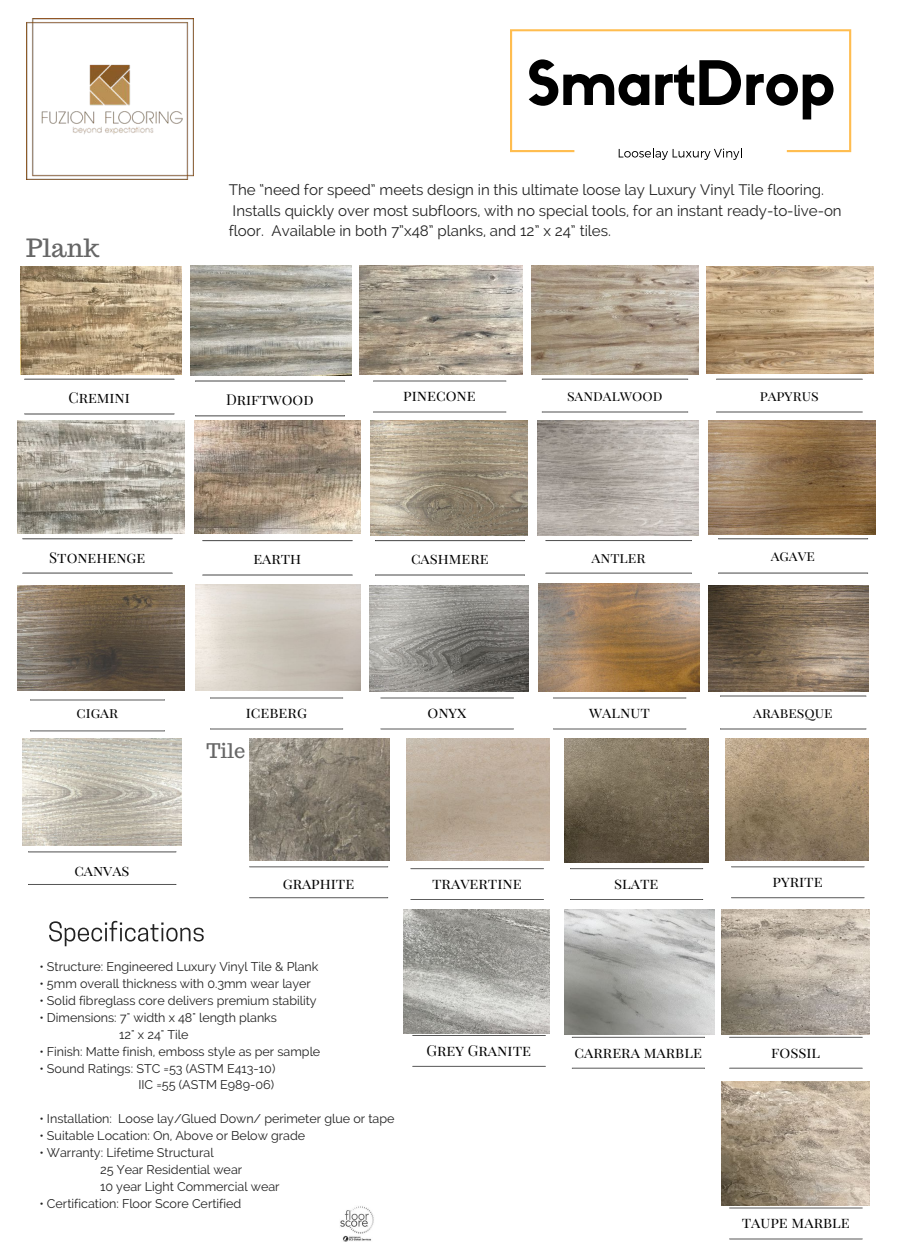
<style>
.page{position:relative;width:900px;height:1260px;background:#fff}
.page>*{position:absolute;margin:0;border:0;box-sizing:border-box;transform-origin:0 0}
.t1{font:25.25px "Trocchi";color:#666}
.t2{font:20px "Trocchi";color:#666}
.t3{font:15px/20.5px "Raleway";color:#222}
.t4{font:15px "Playfair Display SC";color:#000}
.t5{font:14.5px "Playfair Display SC";color:#000}
.t6{font:14.25px "Playfair Display SC";color:#000}
.t7{font:12.5px/17px "Raleway";color:#222}
</style>
<div class="page">
<svg style="left:718px;top:538px;width:150px;height:1px"></svg>
<svg style="left:718px;top:573px;width:150px;height:1px"></svg>
<svg style="left:546px;top:540px;width:146px;height:1px"></svg>
<svg style="left:546px;top:573px;width:146px;height:1px"></svg>
<svg style="left:720px;top:696px;width:146px;height:1px"></svg>
<svg style="left:720px;top:728px;width:146px;height:1px"></svg>
<img style="left:340px;top:1206px;width:34px;height:35px">
<svg style="left:28px;top:851px;width:148px;height:1px"></svg>
<svg style="left:28px;top:884px;width:148px;height:1px"></svg>
<svg style="left:375px;top:540px;width:150px;height:1px"></svg>
<svg style="left:375px;top:575px;width:150px;height:1px"></svg>
<svg style="left:30px;top:699px;width:135px;height:1px"></svg>
<svg style="left:30px;top:730px;width:135px;height:1px"></svg>
<svg style="left:210px;top:698px;width:133px;height:1px"></svg>
<svg style="left:210px;top:728px;width:133px;height:1px"></svg>
<svg style="left:381px;top:698px;width:133px;height:1px"></svg>
<svg style="left:381px;top:728px;width:133px;height:1px"></svg>
<svg style="left:731px;top:866px;width:133px;height:1px"></svg>
<svg style="left:731px;top:897px;width:133px;height:1px"></svg>
<svg style="left:411px;top:868px;width:133px;height:1px"></svg>
<svg style="left:411px;top:899px;width:133px;height:1px"></svg>
<svg style="left:570px;top:868px;width:133px;height:1px"></svg>
<svg style="left:570px;top:899px;width:133px;height:1px"></svg>
<svg style="left:553px;top:698px;width:133px;height:1px"></svg>
<svg style="left:553px;top:728px;width:133px;height:1px"></svg>
<svg style="left:249px;top:866px;width:139px;height:1px"></svg>
<svg style="left:249px;top:897px;width:139px;height:1px"></svg>
<svg style="left:49px;top:921px;width:155px;height:25px"></svg>
<img style="left:709px;top:420px;width:167px;height:114px">
<img style="left:537px;top:421px;width:161px;height:114px">
<img style="left:709px;top:585px;width:159px;height:107px">
<img style="left:249px;top:739px;width:141px;height:122px">
<img style="left:18px;top:586px;width:167px;height:105px">
<img style="left:22px;top:739px;width:160px;height:107px">
<img style="left:369px;top:585px;width:160px;height:107px">
<img style="left:370px;top:421px;width:158px;height:114px">
<img style="left:726px;top:739px;width:142px;height:122px">
<svg style="left:729px;top:1037px;width:133px;height:1px"></svg>
<svg style="left:729px;top:1068px;width:133px;height:1px"></svg>
<svg style="left:729px;top:1208px;width:133px;height:1px"></svg>
<svg style="left:729px;top:1238px;width:133px;height:1px"></svg>
<img style="left:407px;top:739px;width:142px;height:122px">
<img style="left:564px;top:739px;width:145px;height:123px">
<svg style="left:572px;top:1037px;width:133px;height:1px"></svg>
<svg style="left:572px;top:1068px;width:133px;height:1px"></svg>
<svg style="left:413px;top:1035px;width:133px;height:1px"></svg>
<svg style="left:413px;top:1066px;width:133px;height:1px"></svg>
<img style="left:538px;top:583px;width:161px;height:109px">
<img style="left:21px;top:266px;width:161px;height:109px">
<svg style="left:24px;top:379px;width:150px;height:1px"></svg>
<svg style="left:24px;top:413px;width:150px;height:1px"></svg>
<img style="left:18px;top:421px;width:167px;height:112px">
<svg style="left:23px;top:538px;width:149px;height:1px"></svg>
<svg style="left:23px;top:573px;width:149px;height:1px"></svg>
<img style="left:190px;top:265px;width:162px;height:111px">
<svg style="left:195px;top:381px;width:150px;height:1px"></svg>
<svg style="left:195px;top:415px;width:150px;height:1px"></svg>
<img style="left:359px;top:265px;width:163px;height:109px">
<svg style="left:373px;top:381px;width:133px;height:1px"></svg>
<svg style="left:373px;top:412px;width:133px;height:1px"></svg>
<img style="left:532px;top:265px;width:166px;height:109px">
<svg style="left:542px;top:379px;width:146px;height:1px"></svg>
<svg style="left:542px;top:411px;width:146px;height:1px"></svg>
<img style="left:707px;top:266px;width:167px;height:107px">
<svg style="left:716px;top:379px;width:146px;height:1px"></svg>
<svg style="left:716px;top:411px;width:146px;height:1px"></svg>
<img style="left:194px;top:421px;width:167px;height:112px">
<svg style="left:203px;top:540px;width:149px;height:1px"></svg>
<svg style="left:203px;top:575px;width:149px;height:1px"></svg>
<img style="left:403px;top:909px;width:146px;height:124px">
<img style="left:564px;top:909px;width:150px;height:126px">
<img style="left:722px;top:909px;width:148px;height:126px">
<img style="left:722px;top:1082px;width:148px;height:124px">
<svg style="left:510px;top:29px;width:341px;height:131px"></svg>
<img style="left:26px;top:19px;width:167px;height:161px">
<h1 class="t1" style="left:26px;top:231px;width:75px">Plank</h1>
<p class="t4" style="left:68px;top:387px;width:63px">Cremini</p>
<p class="t4" style="left:49px;top:546px;width:98px">Stonehenge</p>
<p class="t3" style="left:229px;top:179px;width:614px">The “need for speed” meets design in this ultimate loose lay Luxury Vinyl Tile flooring.<br>Installs quickly over most subfloors, with no special tools, for an instant ready-to-live-on floor. Available in both 7”x48” planks, and 12” x 24” tiles.</p>
<p class="t4" style="left:226px;top:389px;width:89px">Driftwood</p>
<p class="t4" style="left:403px;top:385px;width:74px">pinecone</p>
<p class="t6" style="left:567px;top:386px;width:97px">sandalwood</p>
<p class="t6" style="left:760px;top:386px;width:60px">papyrus</p>
<p class="t4" style="left:253px;top:548px;width:49px">earth</p>
<p class="t4" style="left:411px;top:548px;width:79px">cashmere</p>
<p class="t5" style="left:592px;top:547px;width:56px">antler</p>
<p class="t6" style="left:771px;top:545px;width:46px">agave</p>
<p class="t5" style="left:76px;top:702px;width:43px">cigar</p>
<p class="t4" style="left:246px;top:702px;width:63px">iceberg</p>
<p class="t4" style="left:427px;top:702px;width:41px">onyx</p>
<h2 class="t2" style="left:207px;top:737px;width:40px">Tile</h2>
<p class="t4" style="left:589px;top:702px;width:62px">walnut</p>
<p class="t6" style="left:753px;top:703px;width:81px">arabesque</p>
<p class="t4" style="left:74px;top:859px;width:57px">canvas</p>
<p class="t4" style="left:283px;top:873px;width:73px">graphite</p>
<p class="t7" style="left:39px;top:958px;width:281px">• Structure: Engineered Luxury Vinyl Tile &amp; Plank</p>
<p class="t7" style="left:39px;top:975px;width:273px">• 5mm overall thickness with 0.3mm wear layer</p>
<p class="t7" style="left:39px;top:992px;width:279px">• Solid fibreglass core delivers premium stability</p>
<p class="t7" style="left:119px;top:1009px;width:159px;text-indent:-80px">• Dimensions: 7" width x 48" length planks<br>12" x 24" Tile</p>
<p class="t7" style="left:39px;top:1043px;width:282px">• Finish: Matte finish, emboss style as per sample</p>
<p class="t7" style="left:39px;top:1060px;width:238px;text-align:right">• Sound Ratings: STC =53 (ASTM E413-10)<br>IIC =55 (ASTM E989-06)</p>
<p class="t7" style="left:39px;top:1110px;width:357px">• Installation: Loose lay/Glued Down/ perimeter glue or tape</p>
<p class="t7" style="left:39px;top:1127px;width:267px">• Suitable Location: On, Above or Below grade</p>
<p class="t7" style="left:100px;top:1144px;width:181px;text-indent:-61px">• Warranty: Lifetime Structural<br>25 Year Residential wear<br>10 year Light Commercial wear</p>
<p class="t7" style="left:39px;top:1195px;width:204px">• Certification: Floor Score Certified</p>
<p class="t4" style="left:432px;top:873px;width:91px">travertine</p>
<p class="t4" style="left:614px;top:873px;width:46px">slate</p>
<p class="t4" style="left:773px;top:871px;width:52px">pyrite</p>
<p class="t4" style="left:427px;top:1039px;width:106px">Grey Granite</p>
<p class="t4" style="left:575px;top:1041px;width:129px">carrera marble</p>
<p class="t4" style="left:771px;top:1041px;width:51px">fossil</p>
<p class="t4" style="left:742px;top:1212px;width:110px">taupe marble</p>
</div>
